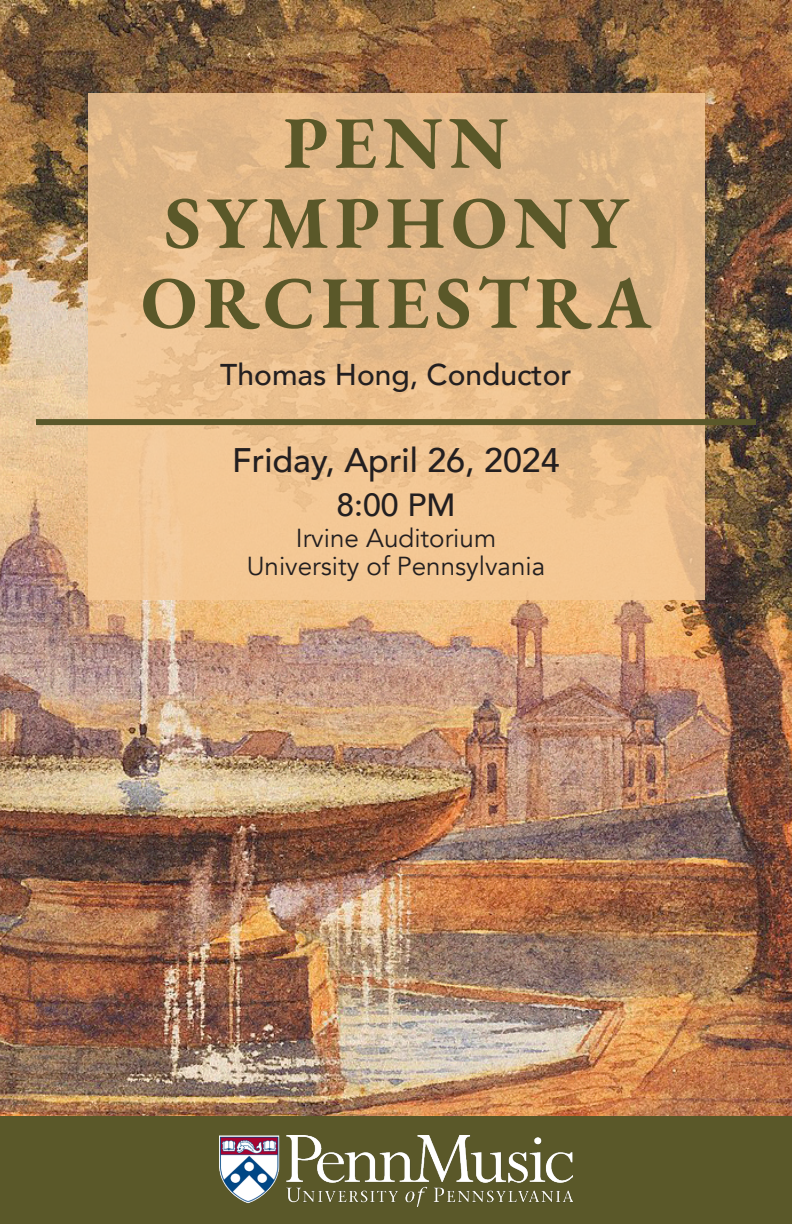
<style>
.page{position:relative;width:792px;height:1224px;background:#fff}
.page>*{position:absolute;margin:0;border:0;box-sizing:border-box;transform-origin:0 0}
.t1{font:700 74px "EB Garamond";letter-spacing:.08em;color:#5a5829}
.t2{font:500 34px "Avenir";color:#231f20}
.t3{font:500 32px "Avenir";color:#231f20}
.t4{font:500 30px "Avenir";color:#231f20}
.t5{font:26px "Avenir";color:#231f20}
</style>
<div class="page">
<img style="left:0;top:0;width:792px;height:1116px">
<div style="left:0;top:1116px;width:792px;height:108px;background:#5a5829"></div>
<img style="left:220px;top:1135px;width:352px;height:72px">
<svg style="left:88px;top:93px;width:616px;height:507px;background:#e8be8d"></svg>
<div style="left:36px;top:419px;width:720px;height:6px;background:#5a582a"></div>
<p class="t1" style="left:284px;top:91px;width:226px">PENN</p>
<p class="t1" style="left:165px;top:171px;width:464px">SYMPHONY</p>
<p class="t1" style="left:141px;top:251px;width:512px">ORCHESTRA</p>
<p class="t4" style="left:220px;top:349px;width:353px">Thomas Hong, Conductor</p>
<p class="t2" style="left:232px;top:430px;width:329px">Friday, April 26, 2024</p>
<p class="t3" style="left:336px;top:477px;width:121px">8:00 PM</p>
<p class="t5" style="left:296px;top:522px;width:202px">Irvine Auditorium</p>
<p class="t5" style="left:247px;top:550px;width:300px">University of Pennsylvania</p>
</div>
